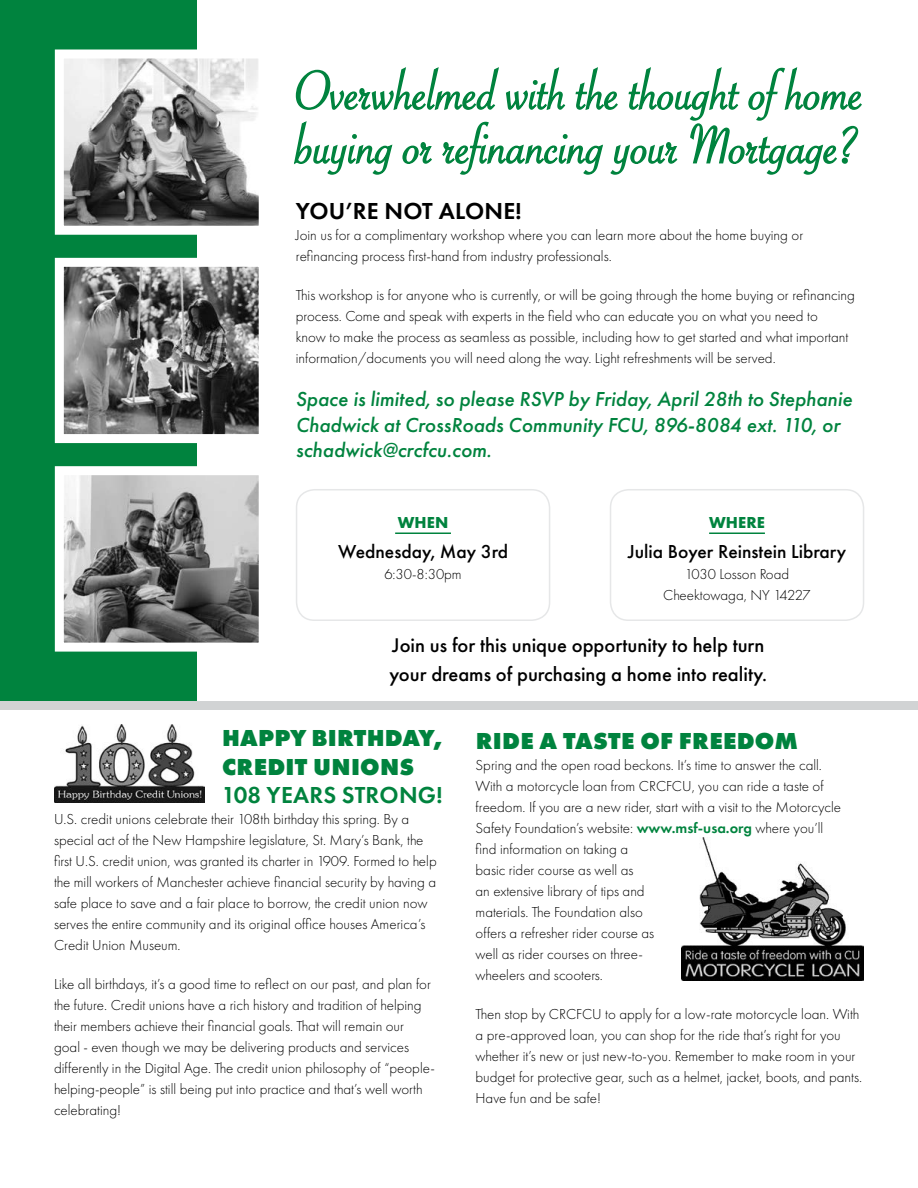
<style>
.page{position:relative;width:918px;height:1188px;background:#fff}
.page>*{position:absolute;margin:0;border:0;box-sizing:border-box;transform-origin:0 0}
.t1{font:800 24px/28.5px "Futura PT";letter-spacing:.01em;color:#00833e}
.t2{font:600 24px "Futura PT";letter-spacing:.01em;color:#00833e}
.t3{font:600 24px "Futura PT";letter-spacing:.01em;color:#000}
.t4{font:italic 500 21px/25.5px "Futura PT";color:#00833e}
.t5{font:500 20.55px/28.8px "Futura PT";color:#000}
.t6{font:500 19.5px "Futura PT";color:#000}
.t7{font:700 16.5px "Futura PT";letter-spacing:.01em;color:#00833e}
.t8{font:300 15px/21px "Futura PT";color:#000}
.s1{font-weight:600;color:#00833e}
</style>
<div class="page">
<div style="left:296px;top:489px;width:254px;height:132px;border:2px solid #e6e7e8;border-radius:18px"></div>
<div style="left:610px;top:489px;width:254px;height:132px;border:2px solid #e6e7e8;border-radius:18px"></div>
<img style="left:54px;top:724px;width:150px;height:78px">
<img style="left:682px;top:837px;width:182px;height:143px">
<svg style="left:294px;top:132px;width:565px;height:43px"></svg>
<svg style="left:295px;top:67px;width:567px;height:65px"></svg>
<div style="left:0;top:0;width:196px;height:706px;background:#00833e"></div>
<img style="left:65px;top:60px;width:193px;height:165px">
<div style="left:55px;top:50px;width:213px;height:185px;border:9px solid #fff"></div>
<img style="left:65px;top:268px;width:193px;height:165px">
<div style="left:55px;top:258px;width:213px;height:185px;border:9px solid #fff"></div>
<img style="left:65px;top:476px;width:193px;height:166px">
<div style="left:55px;top:466px;width:213px;height:186px;border:9px solid #fff"></div>
<div style="left:0;top:701px;width:918px;height:9px;background:#d1d3d4"></div>
<hr style="left:395px;top:532px;width:56px;height:2px;background:#00833e">
<hr style="left:709px;top:532px;width:56px;height:2px;background:#00833e">
<h1 class="t3" style="left:296px;top:196px;width:227px">YOU’RE NOT ALONE!</h1>
<p class="t8" style="left:296px;top:224px;width:509px">Join us for a complimentary workshop where you can learn more about the home buying or refinancing process first-hand from industry professionals.</p>
<p class="t8" style="left:296px;top:284px;width:561px">This workshop is for anyone who is currently, or will be going through the home buying or refinancing process. Come and speak with experts in the field who can educate you on what you need to<br>know to make the process as seamless as possible, including how to get started and what important information/documents you will need along the way. Light refreshments will be served.</p>
<h2 class="t4" style="left:296px;top:387px;width:558px">Space is limited, so please RSVP by Friday, April 28th to Stephanie<br>Chadwick at CrossRoads Community FCU, 896-8084 ext. 110, or schadwick@crcfcu.com.</h2>
<p class="t7" style="left:398px;top:512px;width:52px">WHEN</p>
<h3 class="t6" style="left:338px;top:540px;width:172px">Wednesday, May 3rd</h3>
<p class="t8" style="left:384px;top:564px;width:79px">6:30-8:30pm</p>
<p class="t7" style="left:709px;top:512px;width:58px">WHERE</p>
<h3 class="t6" style="left:628px;top:540px;width:220px">Julia Boyer Reinstein Library</h3>
<p class="t8" style="left:663px;top:564px;width:149px;text-align:center">1030 Losson Road<br>Cheektowaga, NY 14227</p>
<h3 class="t5" style="left:390px;top:631px;width:379px">Join us for this unique opportunity to help turn your dreams of purchasing a home into reality.</h3>
<h1 class="t1" style="left:222px;top:724px;width:222px">HAPPY BIRTHDAY,<br>CREDIT UNIONS</h1>
<h1 class="t2" style="left:222px;top:780px;width:222px">108 YEARS STRONG!</h1>
<p class="t8" style="left:54px;top:809px;width:384px">U.S. credit unions celebrate their 108th birthday this spring. By a special act of the New Hampshire legislature, St. Mary’s Bank, the first U.S. credit union, was granted its charter in 1909. Formed to help the mill workers of Manchester achieve financial security by having a safe place to save and a fair place to borrow, the credit union now serves the entire community and its original office houses America’s Credit Union Museum.</p>
<p class="t8" style="left:54px;top:974px;width:383px">Like all birthdays, it’s a good time to reflect on our past, and plan for the future. Credit unions have a rich history and tradition of helping their members achieve their financial goals. That will remain our<br>goal - even though we may be delivering products and services differently in the Digital Age. The credit union philosophy of “people&shy;helping-people” is still being put into practice and that’s well worth celebrating!</p>
<h1 class="t1" style="left:476px;top:726px;width:324px">RIDE A TASTE OF FREEDOM</h1>
<p class="t8" style="left:476px;top:754px;width:367px">Spring and the open road beckons. It’s time to answer the call.<br>With a motorcycle loan from CRCFCU, you can ride a taste of freedom. If you are a new rider, start with a visit to the Motorcycle Safety Foundation’s website: <span class="s1">www.msf-usa.org</span> where you’ll find information on taking a<br>basic rider course as well as<br>an extensive library of tips and<br>materials. The Foundation also<br>offers a refresher rider course as<br>well as rider courses on three-<br>wheelers and scooters.</p>
<p class="t8" style="left:476px;top:1003px;width:388px">Then stop by CRCFCU to apply for a low-rate motorcycle loan. With a pre-approved loan, you can shop for the ride that’s right for you whether it’s new or just new-to-you. Remember to make room in your budget for protective gear, such as a helmet, jacket, boots, and pants.<br>Have fun and be safe!</p>
</div>
